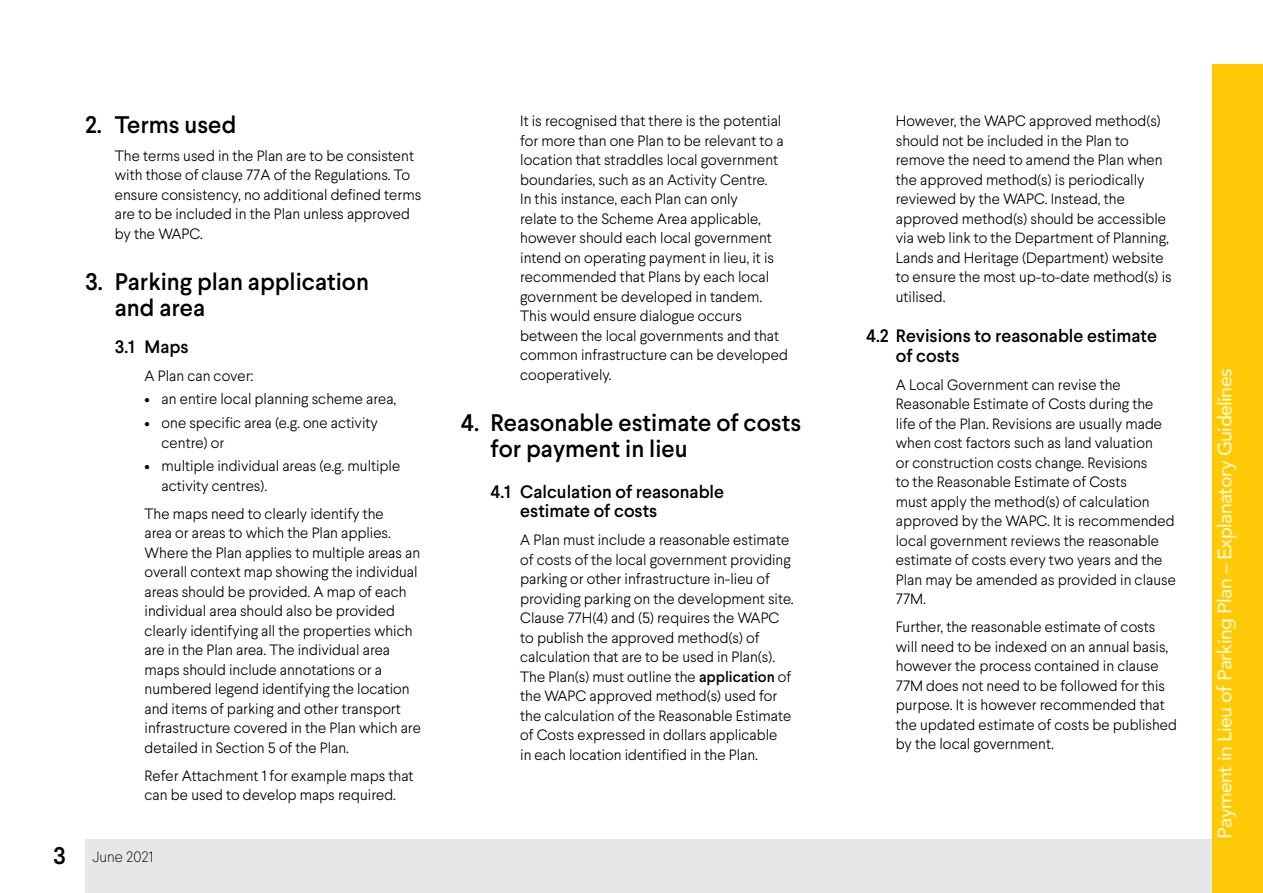
<style>
.page{position:relative;width:1263px;height:893px;background:#fff}
.page>*{position:absolute;margin:0;border:0;box-sizing:border-box;transform-origin:0 0}
.Sub_Headers{font:500 24px/26px "Larsseit";color:#000}
.t1{font:500 19.5px "Avenir";letter-spacing:-.03em;color:#fffac6}
._1_1_headers{font:500 18px/19.5px "Larsseit";color:#000}
._1_1_text{font:300 15px/19.5px "Larsseit";color:#000}
._1__Text{font:300 15px/19.5px "Larsseit";color:#000}
.t2{font:100 15px "Larsseit";color:#000}
.s1{font-weight:500;font-size:24px}
.s2{font-weight:500}
</style>
<div class="page">
<div style="left:1212px;top:64px;width:51px;height:829px;background:#ffc907"></div>
<div style="left:85px;top:839px;width:1127px;height:54px;background:#e6e7e8"></div>
<p class="Sub_Headers" style="left:85px;top:111px;width:153px">2. Terms used</p>
<p class="_1__Text" style="left:115px;top:146px;width:308px">The terms used in the Plan are to be consistent with those of clause 77A of the Regulations. To ensure consistency, no additional defined terms are to be included in the Plan unless approved by the WAPC.</p>
<p class="Sub_Headers" style="left:115px;top:269px;width:256px;text-indent:-30px">3. Parking plan application and area</p>
<p class="_1_1_headers" style="left:115px;top:337px;width:75px">3.1 Maps</p>
<p class="_1_1_text" style="left:145px;top:366px;width:110px">A Plan can cover:</p>
<p class="_1_1_text" style="left:145px;top:389px;width:253px">• an entire local planning scheme area,</p>
<p class="_1_1_text" style="left:162px;top:413px;width:218px;text-indent:-17px">• one specific area (e.g. one activity centre) or</p>
<p class="_1_1_text" style="left:162px;top:456px;width:240px;text-indent:-17px">• multiple individual areas (e.g. multiple activity centres).</p>
<p class="_1_1_text" style="left:145px;top:504px;width:278px">The maps need to clearly identify the<br>area or areas to which the Plan applies.<br>Where the Plan applies to multiple areas an overall context map showing the individual areas should be provided. A map of each individual area should also be provided clearly identifying all the properties which are in the Plan area. The individual area maps should include annotations or a numbered legend identifying the location and items of parking and other transport infrastructure covered in the Plan which are detailed in Section 5 of the Plan.</p>
<p class="_1_1_text" style="left:145px;top:766px;width:271px">Refer Attachment 1 for example maps that can be used to develop maps required.</p>
<p class="t2" style="left:53px;top:847px;width:102px"><span class="s1">3</span> June 2021</p>
<p class="_1_1_text" style="left:520px;top:111px;width:269px">It is recognised that there is the potential for more than one Plan to be relevant to a location that straddles local government boundaries, such as an Activity Centre.<br>In this instance, each Plan can only<br>relate to the Scheme Area applicable, however should each local government intend on operating payment in lieu, it is recommended that Plans by each local government be developed in tandem.<br>This would ensure dialogue occurs between the local governments and that common infrastructure can be developed cooperatively.</p>
<p class="Sub_Headers" style="left:490px;top:410px;width:312px;text-indent:-30px">4. Reasonable estimate of costs for payment in lieu</p>
<p class="_1_1_headers" style="left:520px;top:482px;width:206px;text-indent:-30px">4.1 Calculation of reasonable estimate of costs</p>
<p class="_1_1_text" style="left:520px;top:530px;width:275px">A Plan must include a reasonable estimate of costs of the local government providing parking or other infrastructure in-lieu of providing parking on the development site.<br>Clause 77H(4) and (5) requires the WAPC to publish the approved method(s) of calculation that are to be used in Plan(s).<br>The Plan(s) must outline the <span class="s2">application</span> of the WAPC approved method(s) used for the calculation of the Reasonable Estimate of Costs expressed in dollars applicable<br>in each location identified in the Plan.</p>
<p class="_1_1_text" style="left:896px;top:111px;width:277px">However, the WAPC approved method(s) should not be included in the Plan to remove the need to amend the Plan when the approved method(s) is periodically reviewed by the WAPC. Instead, the approved method(s) should be accessible via web link to the Department of Planning, Lands and Heritage (Department) website to ensure the most up-to-date method(s) is utilised.</p>
<p class="_1_1_headers" style="left:896px;top:326px;width:263px;text-indent:-30px">4.2 Revisions to reasonable estimate of costs</p>
<p class="_1_1_text" style="left:896px;top:375px;width:282px">A Local Government can revise the Reasonable Estimate of Costs during the life of the Plan. Revisions are usually made when cost factors such as land valuation<br>or construction costs change. Revisions<br>to the Reasonable Estimate of Costs<br>must apply the method(s) of calculation approved by the WAPC. It is recommended local government reviews the reasonable estimate of costs every two years and the Plan may be amended as provided in clause 77M.</p>
<p class="_1_1_text" style="left:896px;top:617px;width:283px">Further, the reasonable estimate of costs will need to be indexed on an annual basis, however the process contained in clause 77M does not need to be followed for this purpose. It is however recommended that the updated estimate of costs be published by the local government.</p>
<h2 class="t1" style="left:1208px;top:839px;width:472px;rotate:-90deg">Payment in Lieu of Parking Plan – Explanatory Guidelines</h2>
</div>
